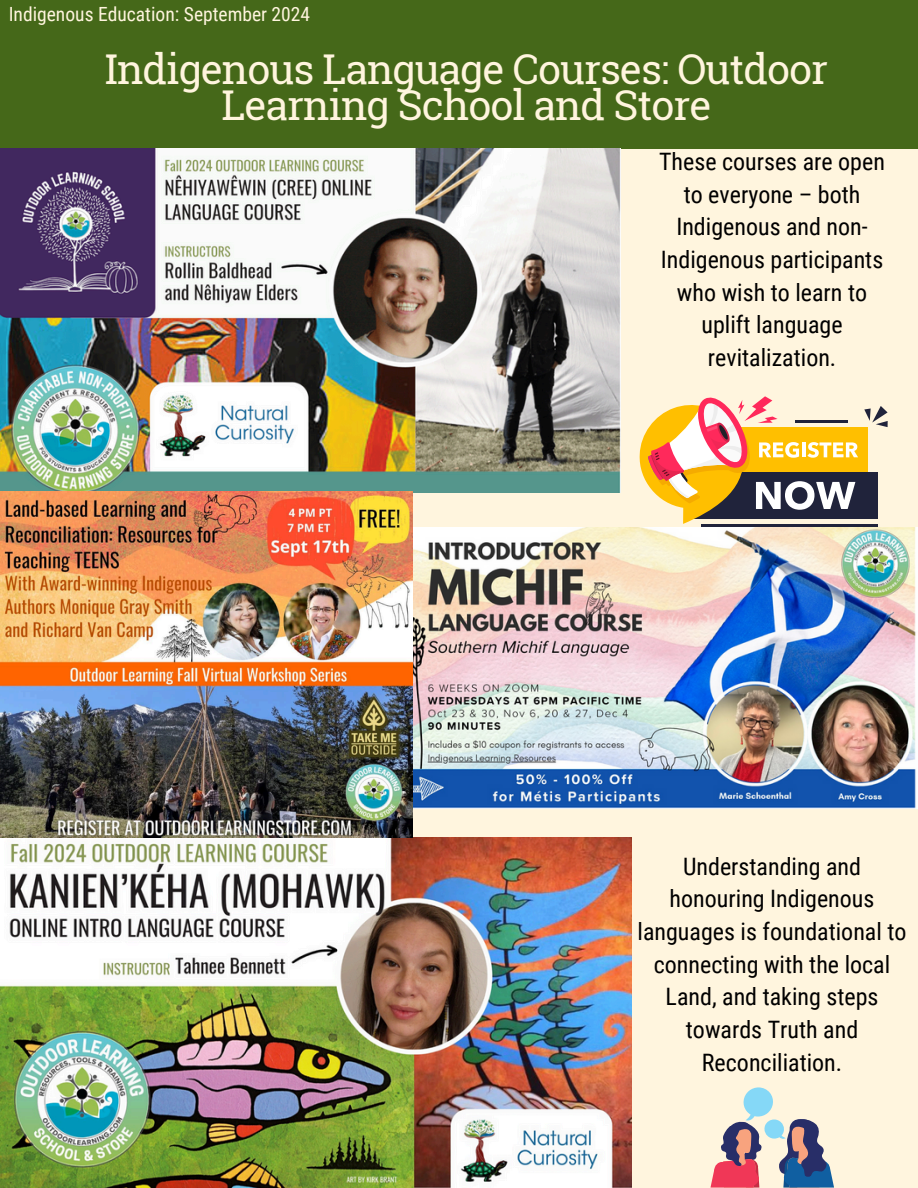
<style>
.page{position:relative;width:918px;height:1188px;background:#fff5de}
.page>*{position:absolute;margin:0;border:0;box-sizing:border-box;transform-origin:0 0}
.t1{font:41.1px/36px "Roboto Slab";letter-spacing:-.025em;color:#fff5de;text-align:center}
.t2{font:24px/32.7px "Roboto Condensed";color:#000;text-align:center}
.t3{font:19.5px "Roboto Condensed";color:#fff5de}
</style>
<div class="page">
<div style="left:0;top:0;width:918px;height:148px;background:#456819"></div>
<img style="left:0;top:149px;width:621px;height:343px">
<img style="left:413px;top:527px;width:504px;height:281px">
<img style="left:0;top:838px;width:631px;height:350px">
<div style="left:693px;top:472px;width:185px;height:47px;background:#20233b"></div>
<hr style="left:701px;top:524px;width:177px;height:3px;background:#20233b">
<div style="left:690px;top:428px;width:178px;height:44px;background:#ffbf00"></div>
<svg style="left:864px;top:406px;width:24px;height:21px"></svg>
<svg style="left:639px;top:396px;width:219px;height:128px"></svg>
<svg style="left:711px;top:1087px;width:123px;height:101px"></svg>
<img style="left:0;top:492px;width:413px;height:345px">
<p class="t3" style="left:9px;top:3px;width:303px">Indigenous Education: September 2024</p>
<h2 class="t1" style="left:105px;top:50px;width:725px">Indigenous Language Courses: Outdoor<br>Learning School and Store</h2>
<p class="t2" style="left:659px;top:146px;width:227px">These courses are open to everyone – both<br>Indigenous and non-<br>Indigenous participants who wish to learn to uplift language revitalization.</p>
<p class="t2" style="left:638px;top:850px;width:270px">Understanding and honouring Indigenous languages is foundational to connecting with the local<br>Land, and taking steps towards Truth and<br>Reconciliation.</p>
</div>
